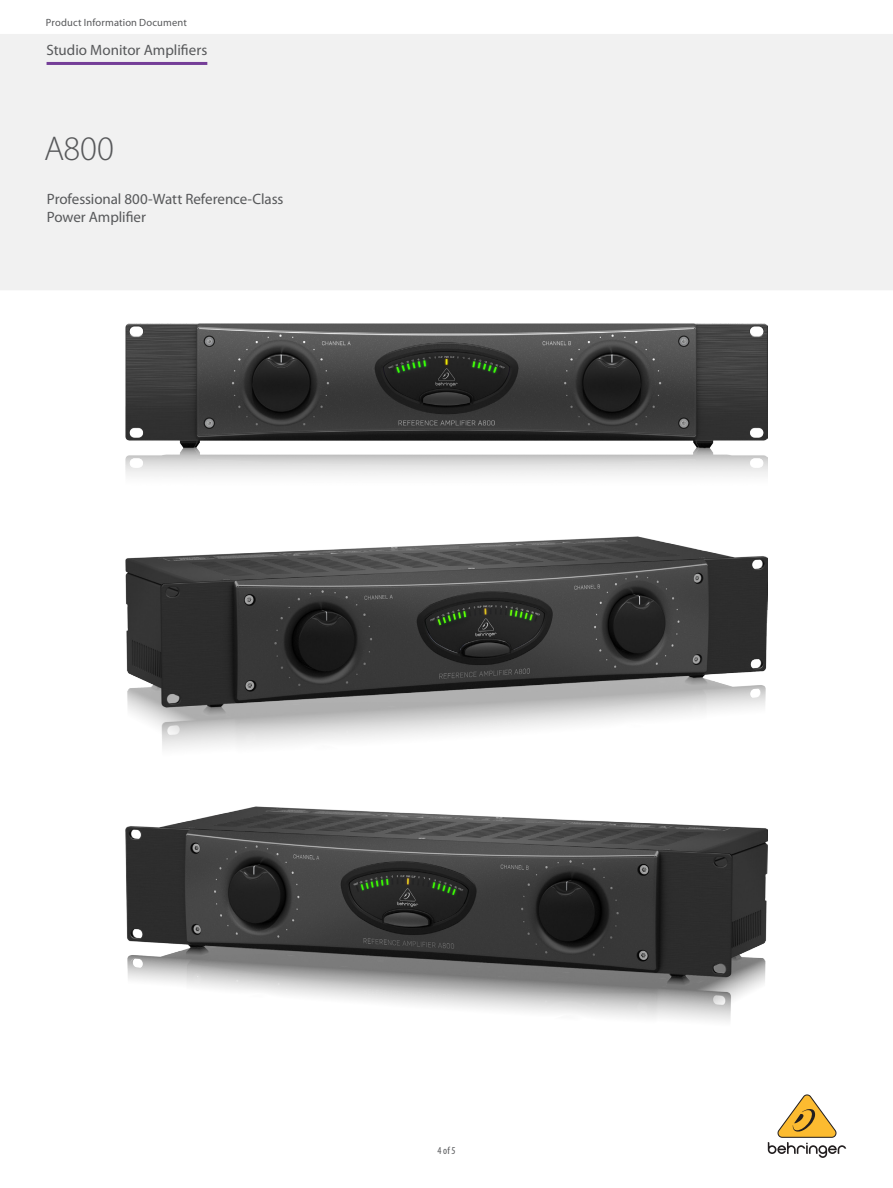
<style>
.page{position:relative;width:893px;height:1188px;background:#fff}
.page>*{position:absolute;margin:0;border:0;box-sizing:border-box;transform-origin:0 0}
.t1{font:300 34.5px "Myriad Pro";color:#57585a}
.t2{font:15px/18px "Myriad Pro";letter-spacing:-.005em;color:#57585a}
.t3{font:10.5px "Myriad Pro";letter-spacing:.015em;color:#57585a}
.t4{font:condensed 10.5px "Myriad Pro";color:#57585a}
</style>
<div class="page">
<img style="left:0;top:34px;width:893px;height:1117px">
<img style="left:126px;top:323px;width:641px;height:163px">
<img style="left:126px;top:536px;width:641px;height:220px">
<img style="left:126px;top:806px;width:641px;height:220px">
<svg style="left:768px;top:1094px;width:78px;height:64px"></svg>
<hr style="left:47px;top:62px;width:160px;height:3px;background:#753e98">
<p class="t3" style="left:46px;top:16px;width:142px">Product Information Document</p>
<p class="t2" style="left:47px;top:40px;width:162px">Studio Monitor Amplifiers</p>
<h1 class="t1" style="left:44px;top:130px;width:71px">A800</h1>
<p class="t2" style="left:47px;top:190px;width:238px">Professional 800-Watt Reference-Class<br>Power Amplifier</p>
<p class="t4" style="left:437px;top:1144px;width:20px">4 of 5</p>
</div>
